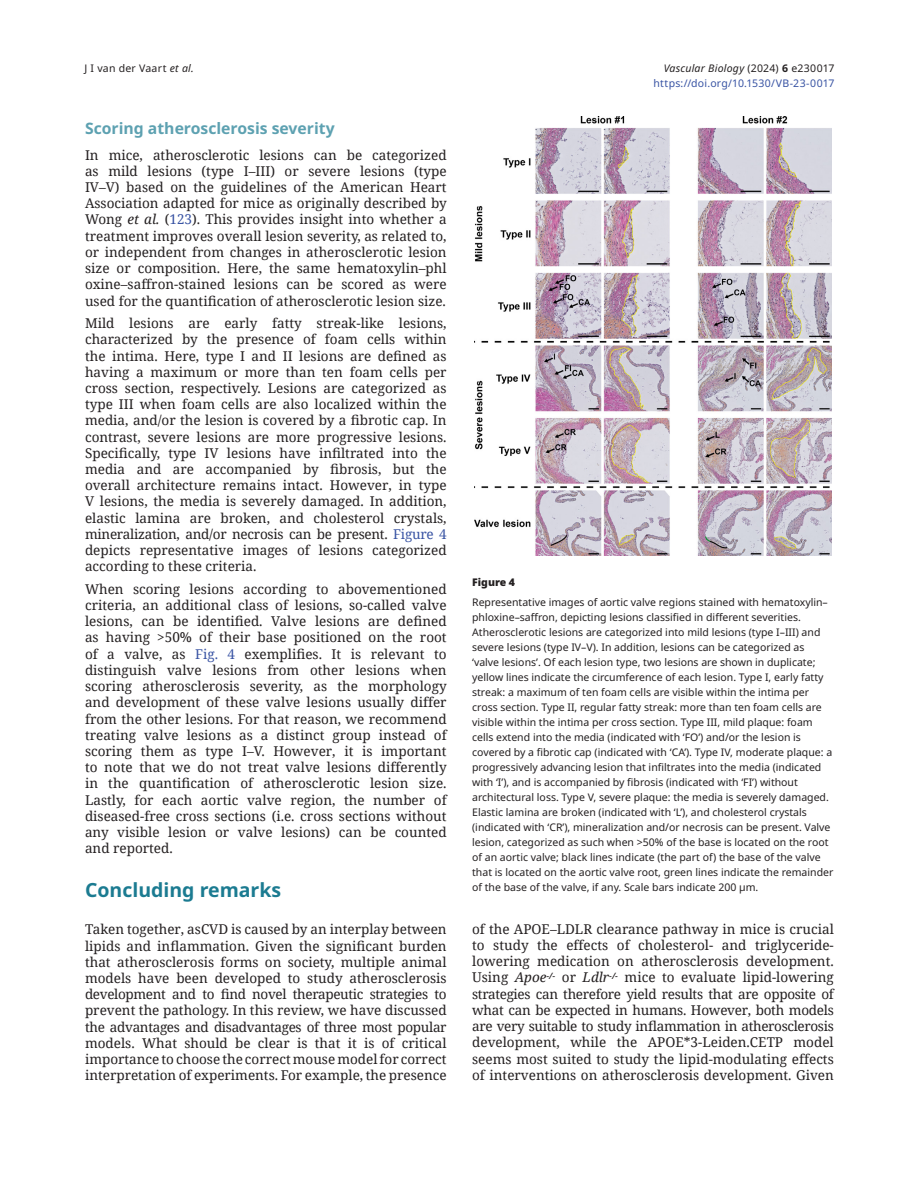
<style>
.page{position:relative;width:919px;height:1187px;background:#fff}
.page>*{position:absolute;margin:0;border:0;box-sizing:border-box;transform-origin:0 0}
.t1{font:700 19.5px "Noto Sans";color:#1b7b91}
.t2{font:700 15.75px "Noto Sans";color:#5da1b1}
.TXI{font:13.5px/16.2px "Noto Serif";color:#231f20;text-align:justify}
.TXT{font:13.5px/16.2px "Noto Serif";color:#231f20;text-align:justify}
.FC{font:10.5px/15px "Noto Sans";color:#231f20}
.t3{font:10.5px/15px "Noto Sans";letter-spacing:.02em;color:#3853a3;text-align:right}
.FC-2{font:10.5px "Noto Sans";letter-spacing:.02em;color:#231f20}
.FC-3{font:900 10.5px "Noto Sans";color:#231f20}
.s1{font-style:italic}
.s2{font-style:italic;color:#231f20}
.s3{color:#231f20}
.s4{font-weight:700;color:#231f20}
.s5{color:#3853a3}
</style>
<div class="page">
<img style="left:474px;top:117px;width:357px;height:438px">
<p class="FC-2" style="left:84px;top:62px;width:111px">J I van der Vaart <span class="s1">et al.</span></p>
<p class="t3" style="left:653px;top:61px;width:182px"><span class="s2">Vascular Biology</span> <span class="s3">(2024)</span> <span class="s4">6</span> <span class="s3">e230017 </span>https://doi.org/10.1530/VB-23-0017</p>
<h2 class="t2" style="left:85px;top:119px;width:251px">Scoring atherosclerosis severity</h2>
<p class="TXT" style="left:85px;top:146px;width:363px">In mice, atherosclerotic lesions can be categorized as mild lesions (type I–III) or severe lesions (type IV–V) based on the guidelines of the American Heart Association adapted for mice as originally described by Wong <span class="s1">et al.</span> (<span class="s5">123</span>). This provides insight into whether a treatment improves overall lesion severity, as related to, or independent from changes in atherosclerotic lesion size or composition. Here, the same hematoxylin–phl oxine–saffron-stained lesions can be scored as were used for the quantification of atherosclerotic lesion size.</p>
<p class="TXI" style="left:85px;top:314px;width:363px">Mild lesions are early fatty streak-like lesions, characterized by the presence of foam cells within the intima. Here, type I and II lesions are defined as having a maximum or more than ten foam cells per cross section, respectively. Lesions are categorized as type III when foam cells are also localized within the media, and/or the lesion is covered by a fibrotic cap. In contrast, severe lesions are more progressive lesions.<br>Specifically, type IV lesions have infiltrated into the media and are accompanied by fibrosis, but the overall architecture remains intact. However, in type V lesions, the media is severely damaged. In addition, elastic lamina are broken, and cholesterol crystals, mineralization, and/or necrosis can be present. <span class="s5">Figure 4 </span>depicts representative images of lesions categorized according to these criteria.</p>
<p class="TXI" style="left:85px;top:580px;width:363px">When scoring lesions according to abovementioned criteria, an additional class of lesions, so-called valve lesions, can be identified. Valve lesions are defined as having &gt;50% of their base positioned on the root of a valve, as <span class="s5">Fig. 4</span> exemplifies. It is relevant to distinguish valve lesions from other lesions when scoring atherosclerosis severity, as the morphology and development of these valve lesions usually differ from the other lesions. For that reason, we recommend treating valve lesions as a distinct group instead of scoring them as type I–V. However, it is important to note that we do not treat valve lesions differently in the quantification of atherosclerotic lesion size.<br>Lastly, for each aortic valve region, the number of diseased-free cross sections (i.e. cross sections without any visible lesion or valve lesions) can be counted and reported.</p>
<h1 class="t1" style="left:85px;top:878px;width:198px">Concluding remarks</h1>
<p class="TXT" style="left:85px;top:920px;width:363px">Taken together, asCVD is caused by an interplay between lipids and inflammation. Given the significant burden that atherosclerosis forms on society, multiple animal models have been developed to study atherosclerosis development and to find novel therapeutic strategies to prevent the pathology. In this review, we have discussed the advantages and disadvantages of three most popular models. What should be clear is that it is of critical importance to choose the correct mouse model for correct interpretation of experiments. For example, the presence</p>
<p class="TXT" style="left:472px;top:920px;width:363px">of the APOE–LDLR clearance pathway in mice is crucial to study the effects of cholesterol- and triglyceride&shy;lowering medication on atherosclerosis development.<br>Using <span class="s1">Apoe</span><sup>-/-</sup> or <span class="s1">Ldlr</span><sup>-/-</sup> mice to evaluate lipid-lowering strategies can therefore yield results that are opposite of what can be expected in humans. However, both models are very suitable to study inflammation in atherosclerosis development, while the APOE*3-Leiden.CETP model seems most suited to study the lipid-modulating effects of interventions on atherosclerosis development. Given</p>
<p class="FC-3" style="left:472px;top:574px;width:44px">Figure 4</p>
<p class="FC" style="left:472px;top:594px;width:363px">Representative images of aortic valve regions stained with hematoxylin– phloxine–saffron, depicting lesions classified in different severities.<br>Atherosclerotic lesions are categorized into mild lesions (type I–III) and severe lesions (type IV–V). In addition, lesions can be categorized as ‘valve lesions’. Of each lesion type, two lesions are shown in duplicate; yellow lines indicate the circumference of each lesion. Type I, early fatty streak: a maximum of ten foam cells are visible within the intima per cross section. Type II, regular fatty streak: more than ten foam cells are visible within the intima per cross section. Type III, mild plaque: foam cells extend into the media (indicated with ‘FO’) and/or the lesion is covered by a fibrotic cap (indicated with ‘CA’). Type IV, moderate plaque: a progressively advancing lesion that infiltrates into the media (indicated with ‘I’), and is accompanied by fibrosis (indicated with ‘FI’) without architectural loss. Type V, severe plaque: the media is severely damaged.<br>Elastic lamina are broken (indicated with ‘L’), and cholesterol crystals (indicated with ‘CR’), mineralization and/or necrosis can be present. Valve lesion, categorized as such when &gt;50% of the base is located on the root of an aortic valve; black lines indicate (the part of) the base of the valve that is located on the aortic valve root, green lines indicate the remainder of the base of the valve, if any. Scale bars indicate 200 µm.</p>
</div>
